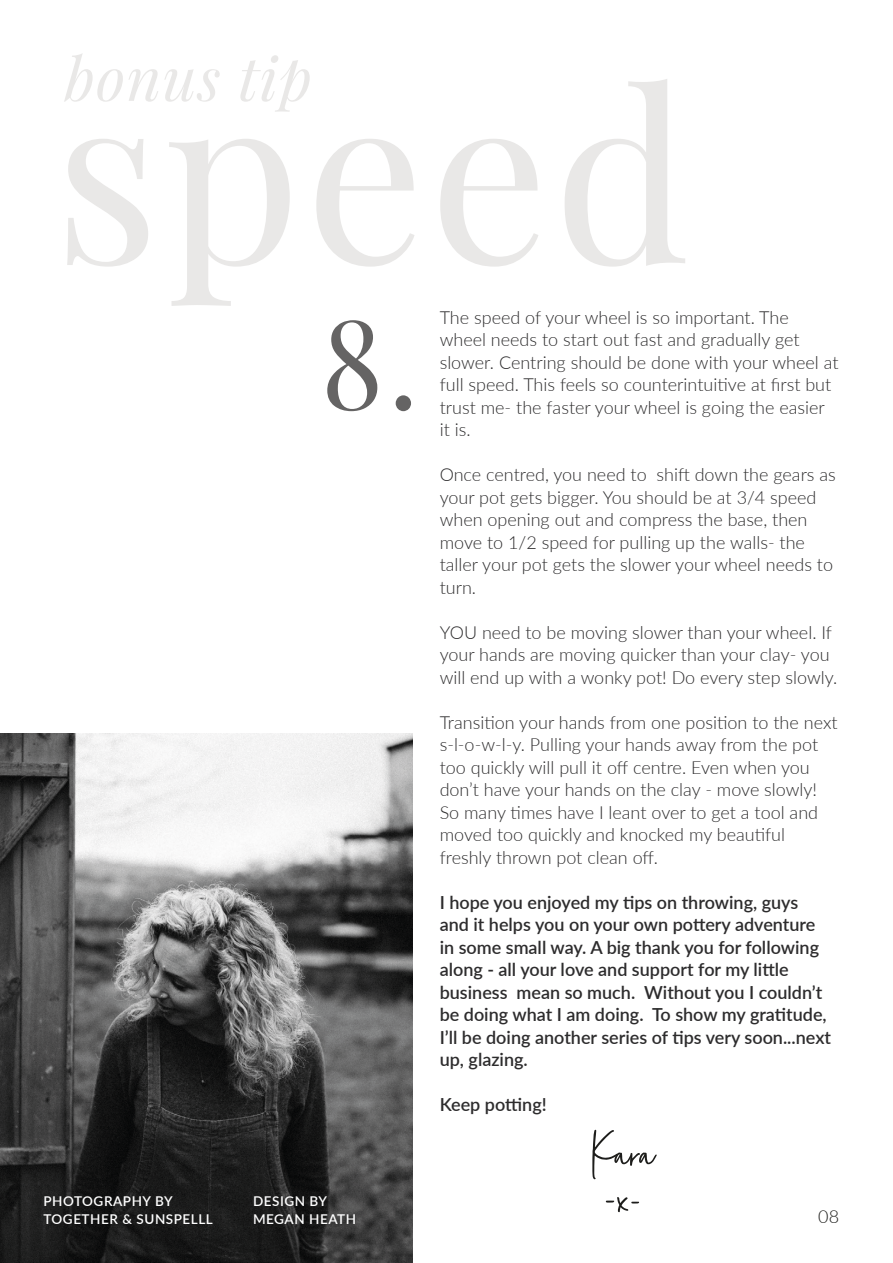
<style>
.page{position:relative;width:893px;height:1263px;background:#fff}
.page>*{position:absolute;margin:0;border:0;box-sizing:border-box;transform-origin:0 0}
.t1{font:235.5px "Playfair Display";letter-spacing:.02em;color:#e9e8e7}
.t2{font:123.6px "Playfair Display";color:#656464}
.t3{font:italic 60px "Playfair Display";letter-spacing:.02em;color:#e9e8e7}
.t4{font:58.5px/45px "Poppitand Finch Script";color:#1d1d1b}
.t5{font:300 18px/22.5px "Lato";color:#2d2c2d}
.t6{font:600 18px/22.5px "Lato";color:#2d2c2d}
.t7{font:300 18px "Lato";color:#1d1d1b}
.t8{font:600 13.5px/18px "Lato";letter-spacing:.04em;color:#fff}
.s1{font-size:63px}
</style>
<div class="page">
<img style="left:0;top:733px;width:412px;height:530px">
<h3 class="t3" style="left:65px;top:32px;width:249px">bonus tip</h3>
<h1 class="t1" style="left:54px;top:-9px;width:638px">speed</h1>
<p class="t8" style="left:43px;top:1191px;width:171px">PHOTOGRAPHY BY<br>TOGETHER &amp; SUNSPELLL</p>
<h2 class="t2" style="left:321px;top:267px;width:99px">8.</h2>
<p class="t8" style="left:253px;top:1191px;width:105px">DESIGN BY<br>MEGAN HEATH</p>
<p class="t5" style="left:440px;top:305px;width:400px">The speed of your wheel is so important. The wheel needs to start out fast and gradually get slower. Centring should be done with your wheel at full speed. This feels so counterintuitive at first but trust me- the faster your wheel is going the easier it is.</p>
<p class="t5" style="left:440px;top:463px;width:398px">Once centred, you need to shift down the gears as your pot gets bigger. You should be at 3/4 speed when opening out and compress the base, then move to 1/2 speed for pulling up the walls- the taller your pot gets the slower your wheel needs to turn.</p>
<p class="t5" style="left:440px;top:620px;width:399px">YOU need to be moving slower than your wheel. If your hands are moving quicker than your clay- you will end up with a wonky pot! Do every step slowly.</p>
<p class="t5" style="left:440px;top:710px;width:399px">Transition your hands from one position to the next s-l-o-w-l-y. Pulling your hands away from the pot too quickly will pull it off centre. Even when you don’t have your hands on the clay - move slowly!<br>So many times have I leant over to get a tool and moved too quickly and knocked my beautiful freshly thrown pot clean off.</p>
<p class="t6" style="left:440px;top:890px;width:393px">I hope you enjoyed my tips on throwing, guys and it helps you on your own pottery adventure in some small way. A big thank you for following along - all your love and support for my little business mean so much. Without you I couldn’t be doing what I am doing. To show my gratitude, I’ll be doing another series of tips very soon...next up, glazing.</p>
<p class="t6" style="left:440px;top:1093px;width:109px">Keep potting!</p>
<h3 class="t4" style="left:591px;top:1135px;width:64px">Kara <span class="s1">-</span>x-</h3>
<p class="t7" style="left:818px;top:1204px;width:22px">08</p>
</div>
